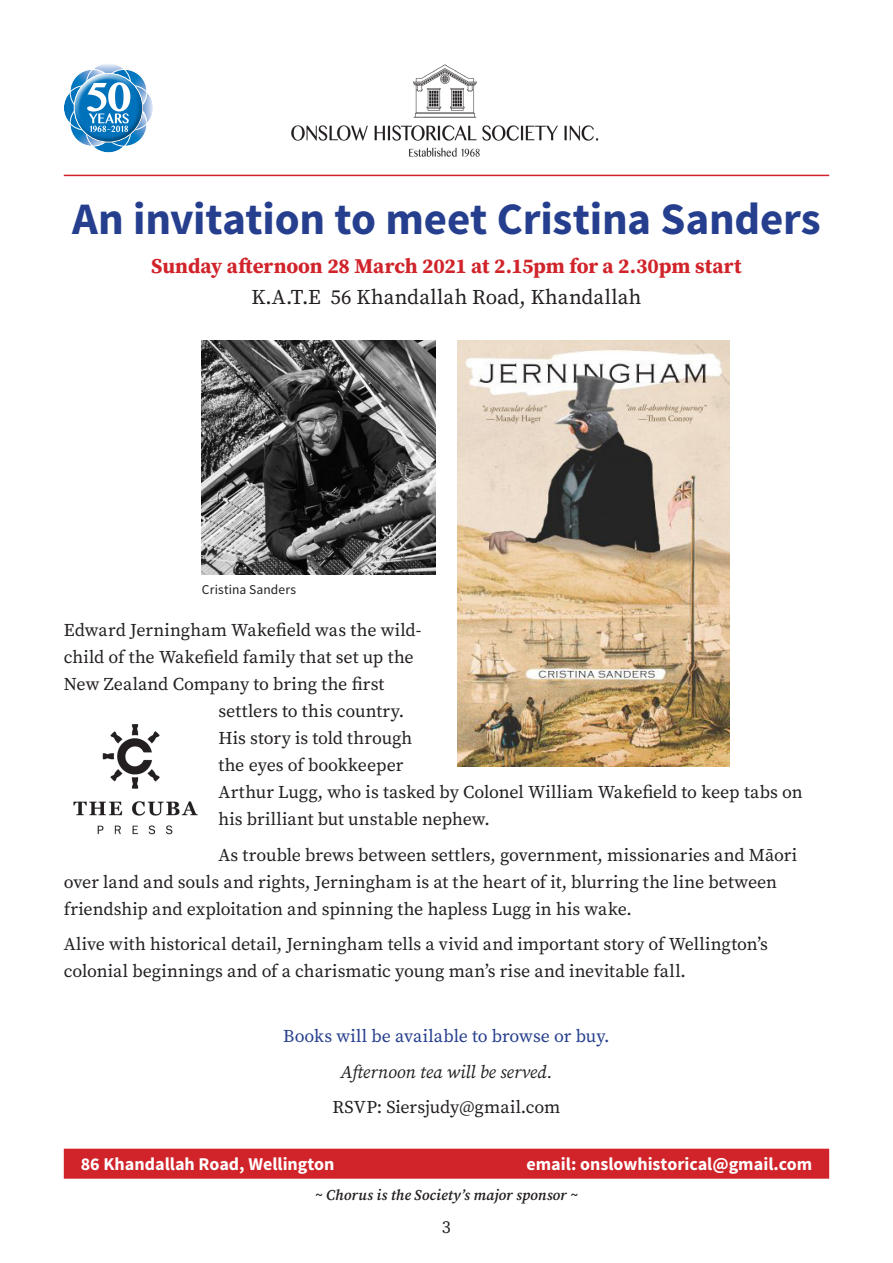
<style>
.page{position:relative;width:893px;height:1263px;background:#fff}
.page>*{position:absolute;margin:0;border:0;box-sizing:border-box;transform-origin:0 0}
.head_A{font:700 45px "Source Sans Pro";letter-spacing:-.005em;color:#253f8e}
.body{font:700 21px "Source Serif Pro";letter-spacing:-.005em;color:#d1232a}
.body-2{font:21px "Source Serif Pro";letter-spacing:.005em;color:#231f20}
.body-3{font:18px/27px "Source Serif Pro";color:#231f20}
.t1{font:700 18px "Source Sans Pro";color:#fff}
.body-4{font:18px "Source Serif Pro";color:#253f8e}
.body-5{font:italic 18px "Source Serif Pro";color:#231f20}
.t2{font:italic 600 15px "Source Serif Pro";letter-spacing:.005em;color:#231f20}
.t3{font:13.5px "Source Sans Pro";letter-spacing:.01em;color:#231f20}
</style>
<div class="page">
<div style="left:64px;top:1149px;width:765px;height:30px;background:#d1232a"></div>
<img style="left:291px;top:64px;width:308px;height:93px">
<hr style="left:64px;top:175px;width:765px;height:1px;background:#d1232a">
<svg style="left:86px;top:63px;width:45px;height:44px"></svg>
<svg style="left:63px;top:86px;width:45px;height:44px"></svg>
<svg style="left:109px;top:86px;width:45px;height:44px"></svg>
<svg style="left:66px;top:66px;width:84px;height:84px"></svg>
<img style="left:457px;top:340px;width:272px;height:426px">
<img style="left:202px;top:340px;width:234px;height:234px">
<img style="left:73px;top:724px;width:125px;height:111px">
<p class="head_A" style="left:72px;top:190px;width:750px">An invitation to meet Cristina Sanders</p>
<p class="body" style="left:151px;top:252px;width:592px">Sunday afternoon 28 March 2021 at 2.15pm for a 2.30pm start</p>
<p class="body-2" style="left:251px;top:283px;width:392px">K.A.T.E 56 Khandallah Road, Khandallah</p>
<p class="t3" style="left:202px;top:581px;width:96px">Cristina Sanders</p>
<p class="body-3" style="left:64px;top:617px;width:359px">Edward Jerningham Wakefield was the wild-</p>
<p class="body-3" style="left:64px;top:644px;width:351px">child of the Wakefield family that set up the</p>
<p class="body-3" style="left:64px;top:671px;width:322px">New Zealand Company to bring the first</p>
<p class="body-3" style="left:218px;top:698px;width:187px">settlers to this country.</p>
<p class="body-3" style="left:218px;top:725px;width:196px">His story is told through</p>
<p class="body-3" style="left:218px;top:752px;width:187px">the eyes of bookkeeper</p>
<p class="body-3" style="left:218px;top:779px;width:586px">Arthur Lugg, who is tasked by Colonel William Wakefield to keep tabs on</p>
<p class="body-3" style="left:218px;top:806px;width:273px">his brilliant but unstable nephew.</p>
<p class="body-3" style="left:64px;top:841px;width:735px;text-indent:155px">As trouble brews between settlers, government, missionaries and Māori over land and souls and rights, Jerningham is at the heart of it, blurring the line between friendship and exploitation and spinning the hapless Lugg in his wake.</p>
<p class="body-3" style="left:64px;top:931px;width:706px">Alive with historical detail, Jerningham tells a vivid and important story of Wellington’s colonial beginnings and of a charismatic young man’s rise and inevitable fall.</p>
<p class="body-4" style="left:283px;top:1024px;width:328px">Books will be available to browse or buy.</p>
<p class="body-5" style="left:341px;top:1061px;width:213px">Afternoon tea will be served.</p>
<p class="body-3" style="left:332px;top:1094px;width:229px">RSVP: Siersjudy@gmail.com</p>
<p class="t1" style="left:81px;top:1153px;width:255px">86 Khandallah Road, Wellington</p>
<p class="t1" style="left:527px;top:1153px;width:287px">email: onslowhistorical@gmail.com</p>
<p class="t2" style="left:315px;top:1186px;width:265px">~ Chorus is the Society’s major sponsor ~</p>
<p class="body-3" style="left:442px;top:1213px;width:10px">3</p>
</div>
